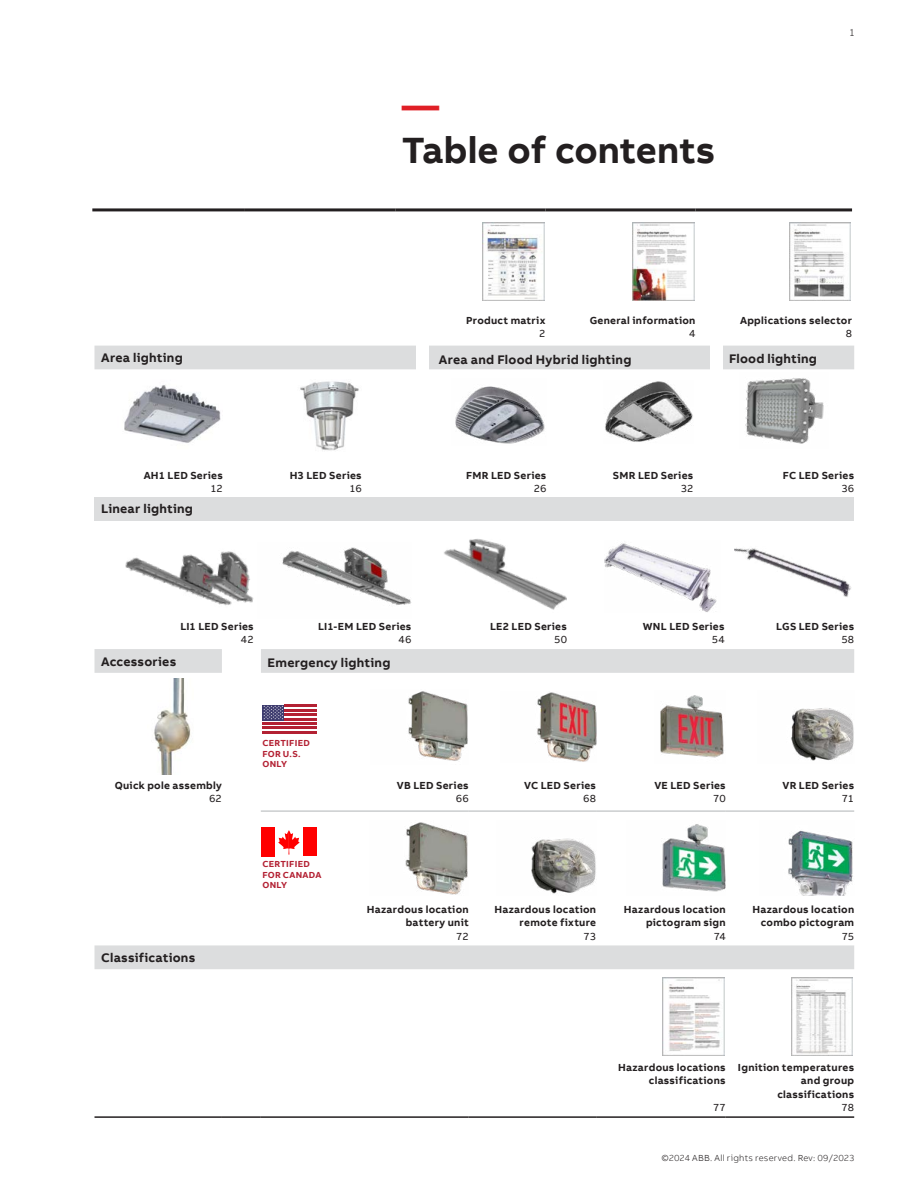
<style>
.page{position:relative;width:918px;height:1188px;background:#fff}
.page>*{position:absolute;margin:0;border:0;box-sizing:border-box;transform-origin:0 0}
.t1{font:700 37.5px "AB Bvoice";letter-spacing:-.005em;color:#231f20}
.t2{font:700 37.5px "AB Bvoice";color:#e01f26}
.t3{font:700 12.75px "AB Bvoice";letter-spacing:.02em;color:#231f20}
.t4{font:700 10.5px/13.5px "AB Bvoice";letter-spacing:.025em;color:#231f20;text-align:right}
.t5{font:10.5px "AB Bvoice";letter-spacing:.005em;color:#231f20}
.t6{font:300 10.5px "AB Bvoice";color:#231f20}
.t7{font:700 9px/10.5px "AB Bvoice";letter-spacing:.03em;color:#b32133}
.t8{font:300 9px "AB Bvoice";letter-spacing:.03em;color:#231f20}
</style>
<div class="page">
<svg style="left:95px;top:649px;width:759px;height:320px"></svg>
<hr style="left:95px;top:1116px;width:127px;height:2px;background:#231f20">
<hr style="left:222px;top:1116px;width:39px;height:2px;background:#231f20">
<hr style="left:261px;top:1116px;width:208px;height:2px;background:#231f20">
<hr style="left:469px;top:1116px;width:127px;height:2px;background:#231f20">
<hr style="left:596px;top:1116px;width:130px;height:2px;background:#231f20">
<hr style="left:726px;top:1116px;width:128px;height:2px;background:#231f20">
<hr style="left:261px;top:811px;width:208px;height:1px;background:#b1b4b6">
<hr style="left:469px;top:811px;width:127px;height:1px;background:#b1b4b6">
<hr style="left:596px;top:811px;width:130px;height:1px;background:#b1b4b6">
<hr style="left:726px;top:811px;width:128px;height:1px;background:#b1b4b6">
<img style="left:147px;top:678px;width:51px;height:96px">
<img style="left:371px;top:689px;width:98px;height:76px">
<img style="left:501px;top:691px;width:95px;height:72px">
<img style="left:655px;top:691px;width:71px;height:72px">
<img style="left:758px;top:691px;width:96px;height:72px">
<img style="left:369px;top:821px;width:100px;height:75px">
<img style="left:497px;top:821px;width:99px;height:75px">
<img style="left:626px;top:821px;width:100px;height:75px">
<img style="left:760px;top:821px;width:94px;height:75px">
<img style="left:663px;top:977px;width:61px;height:78px">
<img style="left:791px;top:977px;width:62px;height:78px">
<svg style="left:283px;top:707px;width:34px;height:24px"></svg>
<div style="left:262px;top:705px;width:22px;height:15px;background:#3d3b6e"></div>
<hr style="left:284px;top:705px;width:33px;height:2px;background:#b32133">
<hr style="left:284px;top:709px;width:33px;height:2px;background:#b32133">
<hr style="left:284px;top:714px;width:33px;height:2px;background:#b32133">
<hr style="left:284px;top:718px;width:33px;height:2px;background:#b32133">
<hr style="left:262px;top:722px;width:55px;height:3px;background:#b32133">
<hr style="left:262px;top:727px;width:55px;height:2px;background:#b32133">
<hr style="left:262px;top:731px;width:55px;height:3px;background:#b32133">
<svg style="left:222px;top:649px;width:61px;height:127px"></svg>
<div style="left:261px;top:827px;width:55px;height:29px;background:#fff"></div>
<div style="left:303px;top:827px;width:13px;height:29px;background:#f00"></div>
<div style="left:261px;top:827px;width:14px;height:29px;background:#f00"></div>
<svg style="left:278px;top:830px;width:22px;height:25px"></svg>
<hr style="left:92px;top:208px;width:152px;height:3px;background:#231f20">
<hr style="left:244px;top:208px;width:151px;height:3px;background:#231f20">
<hr style="left:395px;top:208px;width:150px;height:3px;background:#231f20">
<hr style="left:545px;top:208px;width:151px;height:3px;background:#231f20">
<hr style="left:696px;top:208px;width:156px;height:3px;background:#231f20">
<img style="left:483px;top:222px;width:61px;height:78px">
<img style="left:633px;top:222px;width:61px;height:78px">
<img style="left:789px;top:222px;width:62px;height:78px">
<div style="left:95px;top:497px;width:759px;height:24px;background:#dcddde"></div>
<img style="left:282px;top:547px;width:129px;height:58px">
<img style="left:444px;top:539px;width:123px;height:71px">
<img style="left:604px;top:543px;width:113px;height:69px">
<img style="left:734px;top:548px;width:117px;height:49px">
<div style="left:94px;top:346px;width:760px;height:23px;background:#dcddde"></div>
<img style="left:124px;top:385px;width:97px;height:58px">
<img style="left:300px;top:381px;width:59px;height:70px">
<img style="left:455px;top:386px;width:90px;height:58px">
<img style="left:605px;top:381px;width:88px;height:61px">
<img style="left:745px;top:378px;width:79px;height:66px">
<div style="left:416px;top:342px;width:13px;height:32px;background:#fff"></div>
<div style="left:710px;top:342px;width:13px;height:32px;background:#fff"></div>
<img style="left:125px;top:551px;width:129px;height:55px">
<h1 class="t2" style="left:402px;top:81px;width:39px">—</h1>
<h1 class="t1" style="left:402px;top:126px;width:315px">Table of contents</h1>
<p class="t6" style="left:850px;top:26px;width:6px">1</p>
<p class="t4" style="left:466px;top:313px;width:81px">Product matrix</p>
<p class="t5" style="left:539px;top:327px;width:8px">2</p>
<p class="t4" style="left:590px;top:313px;width:107px">General information</p>
<p class="t5" style="left:689px;top:327px;width:8px">4</p>
<p class="t4" style="left:740px;top:313px;width:114px">Applications selector</p>
<p class="t5" style="left:846px;top:327px;width:8px">8</p>
<p class="t3" style="left:101px;top:350px;width:83px">Area lighting</p>
<p class="t3" style="left:439px;top:351px;width:194px">Area and Flood Hybrid lighting</p>
<p class="t3" style="left:729px;top:350px;width:90px">Flood lighting</p>
<p class="t4" style="left:144px;top:469px;width:81px">AH1 LED Series</p>
<p class="t5" style="left:210px;top:483px;width:14px">12</p>
<p class="t3" style="left:101px;top:501px;width:93px">Linear lighting</p>
<p class="t4" style="left:290px;top:469px;width:74px">H3 LED Series</p>
<p class="t5" style="left:349px;top:483px;width:14px">16</p>
<p class="t4" style="left:466px;top:469px;width:82px">FMR LED Series</p>
<p class="t5" style="left:534px;top:483px;width:14px">26</p>
<p class="t4" style="left:613px;top:469px;width:82px">SMR LED Series</p>
<p class="t5" style="left:681px;top:483px;width:14px">32</p>
<p class="t4" style="left:783px;top:469px;width:73px">FC LED Series</p>
<p class="t5" style="left:841px;top:483px;width:14px">36</p>
<p class="t4" style="left:180px;top:620px;width:75px">LI1 LED Series</p>
<p class="t5" style="left:241px;top:634px;width:14px">42</p>
<p class="t4" style="left:318px;top:620px;width:95px">LI1-EM LED Series</p>
<p class="t5" style="left:399px;top:634px;width:14px">46</p>
<p class="t3" style="left:101px;top:653px;width:77px">Accessories</p>
<p class="t3" style="left:268px;top:654px;width:124px">Emergency lighting</p>
<p class="t4" style="left:490px;top:620px;width:78px">LE2 LED Series</p>
<p class="t5" style="left:554px;top:634px;width:14px">50</p>
<p class="t4" style="left:115px;top:779px;width:109px">Quick pole assembly</p>
<p class="t5" style="left:209px;top:793px;width:14px">62</p>
<p class="t3" style="left:101px;top:950px;width:96px">Classifications</p>
<p class="t7" style="left:262px;top:738px;width:49px">CERTIFIED<br>FOR U.S.<br>ONLY</p>
<p class="t7" style="left:262px;top:859px;width:61px">CERTIFIED<br>FOR CANADA<br>ONLY</p>
<p class="t4" style="left:397px;top:779px;width:73px">VB LED Series</p>
<p class="t5" style="left:456px;top:793px;width:14px">66</p>
<p class="t4" style="left:524px;top:779px;width:74px">VC LED Series</p>
<p class="t5" style="left:583px;top:793px;width:14px">68</p>
<p class="t4" style="left:367px;top:903px;width:103px">Hazardous location battery unit</p>
<p class="t5" style="left:456px;top:930px;width:14px">72</p>
<p class="t4" style="left:494px;top:903px;width:103px">Hazardous location remote fixture</p>
<p class="t5" style="left:584px;top:930px;width:14px">73</p>
<p class="t4" style="left:643px;top:620px;width:83px">WNL LED Series</p>
<p class="t5" style="left:712px;top:634px;width:14px">54</p>
<p class="t4" style="left:776px;top:620px;width:79px">LGS LED Series</p>
<p class="t5" style="left:841px;top:634px;width:14px">58</p>
<p class="t4" style="left:654px;top:779px;width:73px">VE LED Series</p>
<p class="t5" style="left:713px;top:793px;width:14px">70</p>
<p class="t4" style="left:782px;top:779px;width:73px">VR LED Series</p>
<p class="t5" style="left:842px;top:793px;width:14px">71</p>
<p class="t4" style="left:624px;top:903px;width:103px">Hazardous location pictogram sign</p>
<p class="t5" style="left:714px;top:930px;width:13px">74</p>
<p class="t4" style="left:752px;top:903px;width:103px">Hazardous location combo pictogram</p>
<p class="t5" style="left:842px;top:930px;width:14px">75</p>
<p class="t4" style="left:618px;top:1061px;width:109px">Hazardous locations classifications</p>
<p class="t5" style="left:713px;top:1102px;width:14px">77</p>
<p class="t4" style="left:738px;top:1061px;width:118px">Ignition temperatures and group classifications</p>
<p class="t5" style="left:842px;top:1102px;width:14px">78</p>
<p class="t8" style="left:662px;top:1152px;width:194px">©2024 ABB. All rights reserved. Rev: 09/2023</p>
</div>
